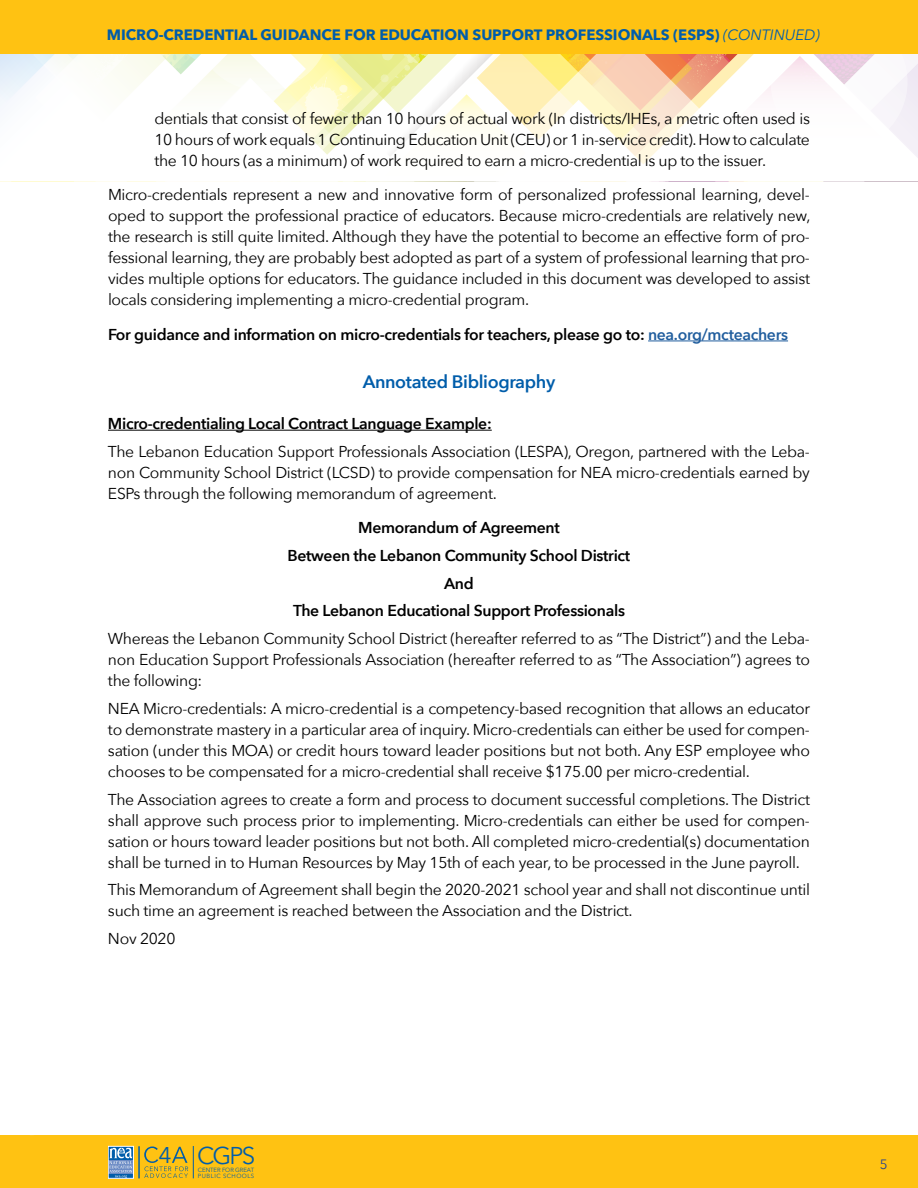
<style>
.page{position:relative;width:918px;height:1188px;background:#fff}
.page>*{position:absolute;margin:0;border:0;box-sizing:border-box;transform-origin:0 0}
.t1{font:24.15px "Avenir Next";color:#005daa}
.t2{font:600 18px "Avenir Next";letter-spacing:-.02em;color:#005daa}
.t3{font:15.75px/21px "Avenir Next";letter-spacing:-.02em;color:#000;text-align:justify}
.t4{font:600 15.75px/27.8px "Avenir Next";letter-spacing:-.02em;color:#000;text-align:center}
.t5{font:700 15px "Avenir Next";letter-spacing:-.005em;color:#005daa}
.t6{font:13.5px "Avenir Next";color:#25408f}
.t7{font:6px "Avenir Next";letter-spacing:-.01em;color:#005daa}
.t8{font:6px "Avenir Next";letter-spacing:.075em;color:#005daa}
.s1{font-weight:400;font-style:italic}
.s2{color:#215e9e}
.s3{font-size:22.65px}
</style>
<div class="page">
<div style="left:0;top:1136px;width:918px;height:52px;background:#ffc212"></div>
<svg style="left:0;top:54px;width:918px;height:110px"></svg>
<div style="left:0;top:0;width:918px;height:54px;background:#ffc212"></div>
<svg style="left:25px;top:1135px;width:23px;height:1px"></svg>
<svg style="left:110px;top:1148px;width:22px;height:29px"></svg>
<div style="left:108px;top:1146px;width:26px;height:33px;border:1px solid #fff"></div>
<hr style="left:139px;top:1146px;width:1px;height:32px;background:#005daa">
<svg style="left:144px;top:1147px;width:44px;height:31px"></svg>
<hr style="left:193px;top:1146px;width:1px;height:32px;background:#005daa">
<hr style="left:648px;top:341px;width:140px;height:1px;background:#215e9e">
<hr style="left:108px;top:430px;width:384px;height:1px;background:#000">
<p class="t5" style="left:107px;top:22px;width:714px">MICRO-CREDENTIAL GUIDANCE FOR EDUCATION SUPPORT PROFESSIONALS (ESPS) <span class="s1">(CONTINUED)</span></p>
<p class="t3" style="left:154px;top:107px;width:657px">dentials that consist of fewer than 10 hours of actual work (In districts/IHEs, a metric often used is 10 hours of work equals 1 Continuing Education Unit (CEU) or 1 in-service credit). How to calculate the 10 hours (as a minimum) of work required to earn a micro-credential is up to the issuer.</p>
<p class="t3" style="left:108px;top:184px;width:704px">Micro-credentials represent a new and innovative form of personalized professional learning, devel&shy;oped to support the professional practice of educators. Because micro-credentials are relatively new, the research is still quite limited. Although they have the potential to become an effective form of pro&shy;fessional learning, they are probably best adopted as part of a system of professional learning that pro&shy;vides multiple options for educators. The guidance included in this document was developed to assist locals considering implementing a micro-credential program.</p>
<p class="t4" style="left:108px;top:320px;width:682px">For guidance and information on micro-credentials for teachers, please go to: <span class="s2">nea.org/mcteachers</span></p>
<p class="t2" style="left:363px;top:366px;width:194px">Annotated Bibliography</p>
<p class="t4" style="left:108px;top:409px;width:385px">Micro-credentialing Local Contract Language Example:</p>
<p class="t3" style="left:108px;top:440px;width:704px">The Lebanon Education Support Professionals Association (LESPA), Oregon, partnered with the Leba&shy;non Community School District (LCSD) to provide compensation for NEA micro-credentials earned by ESPs through the following memorandum of agreement.</p>
<p class="t4" style="left:288px;top:513px;width:344px">Memorandum of Agreement<br>Between the Lebanon Community School District<br>And<br>The Lebanon Educational Support Professionals</p>
<p class="t3" style="left:108px;top:628px;width:704px">Whereas the Lebanon Community School District (hereafter referred to as “The District”) and the Leba&shy;non Education Support Professionals Association (hereafter referred to as “The Association”) agrees to the following:</p>
<p class="t3" style="left:108px;top:697px;width:704px">NEA Micro-credentials: A micro-credential is a competency-based recognition that allows an educator to demonstrate mastery in a particular area of inquiry. Micro-credentials can either be used for compen&shy;sation (under this MOA) or credit hours toward leader positions but not both. Any ESP employee who chooses to be compensated for a micro-credential shall receive $175.00 per micro-credential.</p>
<p class="t3" style="left:108px;top:788px;width:704px">The Association agrees to create a form and process to document successful completions. The District shall approve such process prior to implementing. Micro-credentials can either be used for compen&shy;sation or hours toward leader positions but not both. All completed micro-credential(s) documentation shall be turned in to Human Resources by May 15th of each year, to be processed in the June payroll.</p>
<p class="t3" style="left:108px;top:879px;width:704px">This Memorandum of Agreement shall begin the 2020-2021 school year and shall not discontinue until such time an agreement is reached between the Association and the District.</p>
<p class="t3" style="left:108px;top:928px;width:69px">Nov 2020</p>
<h1 class="t1" style="left:158px;top:1135px;width:98px"><span class="s3">4</span> CGPS</h1>
<p class="t8" style="left:198px;top:1171px;width:58px">PUBLIC SCHOOLS</p>
<p class="t7" style="left:198px;top:1164px;width:58px">CENTER FOR GREAT</p>
<p class="t6" style="left:880px;top:1153px;width:9px">5</p>
</div>
